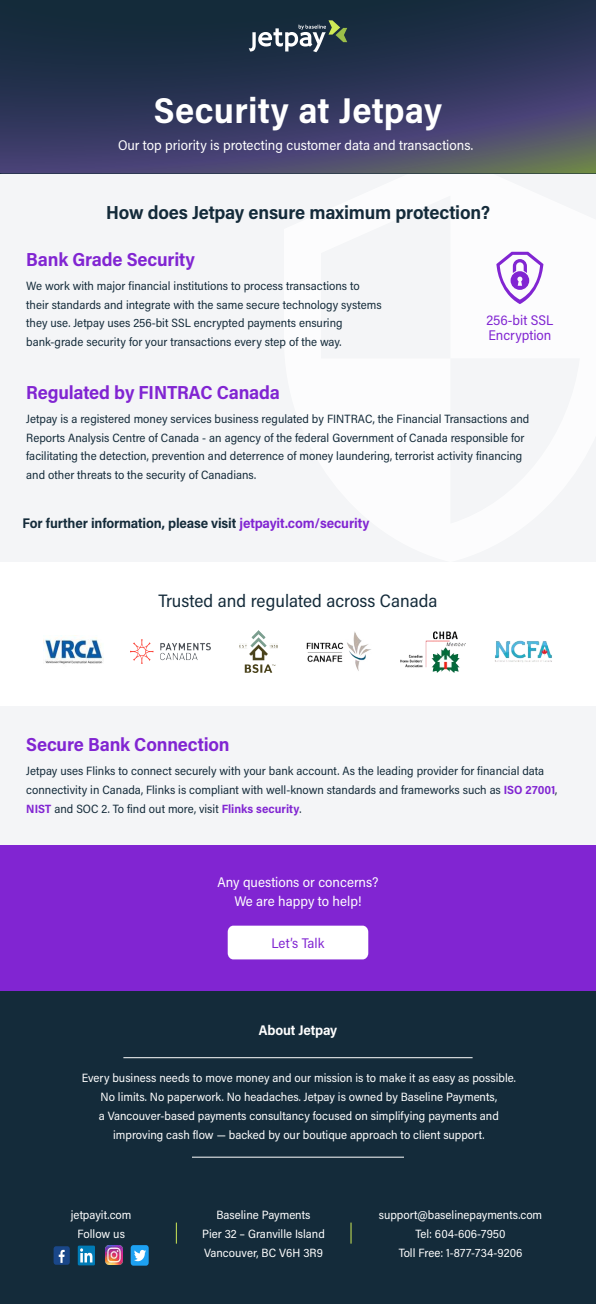
<style>
.page{position:relative;width:596px;height:1304px;background:#fff}
.page>*{position:absolute;margin:0;border:0;box-sizing:border-box;transform-origin:0 0}
.t1{font:700 36px "Acumin Pro Semi Cond";letter-spacing:.01em;color:#fff}
.t2{font:700 18.9px "Acumin Pro Semi Cond";letter-spacing:-.01em;color:#8125d2}
.t3{font:700 18.9px "Acumin Pro Semi Cond";letter-spacing:-.01em;color:#142b3a}
.t4{font:18px "Acumin Pro Semi Cond";color:#142b3a}
.t5{font:14px/18.8px "Acumin Pro Semi Cond";color:#fff;text-align:center}
.t6{font:700 14px "Acumin Pro Semi Cond";letter-spacing:-.01em;color:#142b3a}
.t7{font:14px/14.8px "Acumin Pro Semi Cond";color:#8125d2}
.t8{font:700 14px "Acumin Pro Semi Cond";letter-spacing:-.01em;color:#fff}
.t9{font:12px/18.8px "Acumin Pro Semi Cond";color:#142b3a}
.t10{font:12px/18.8px "Acumin Pro Semi Cond";color:#fff;text-align:center}
.s1{color:#8125d2}
.s2{font-weight:700;color:#8125d2}
</style>
<div class="page">
<div style="left:0;top:0;width:596px;height:1303px;background:#142b3a"></div>
<div style="left:0;top:155px;width:596px;height:494px;background:#f4f5f7"></div>
<div style="left:0;top:696px;width:596px;height:165px;background:#f4f5f7"></div>
<div style="left:0;top:845px;width:596px;height:145px;background:#8125d2"></div>
<div style="left:0;top:562px;width:596px;height:143px;background:#fff"></div>
<svg style="left:0;top:0;width:596px;height:173px"></svg>
<svg style="left:249px;top:20px;width:98px;height:32px"></svg>
<svg style="left:496px;top:252px;width:47px;height:52px"></svg>
<img style="left:306px;top:631px;width:65px;height:40px">
<img style="left:131px;top:639px;width:79px;height:24px">
<img style="left:401px;top:631px;width:64px;height:41px">
<img style="left:495px;top:640px;width:57px;height:22px">
<img style="left:239px;top:630px;width:39px;height:42px">
<img style="left:44px;top:637px;width:60px;height:27px">
<hr style="left:123px;top:1057px;width:349px;height:1px;background:#fff">
<hr style="left:192px;top:1156px;width:212px;height:1px;background:#fff">
<div style="left:54px;top:1246px;width:16px;height:18px;background:#1a4789;border-radius:3px"></div>
<svg style="left:59px;top:1249px;width:6px;height:13px"></svg>
<svg style="left:78px;top:1245px;width:17px;height:20px"></svg>
<svg style="left:80px;top:1248px;width:12px;height:14px"></svg>
<img style="left:105px;top:1245px;width:17px;height:19px">
<svg style="left:131px;top:1245px;width:18px;height:20px"></svg>
<svg style="left:176px;top:1222px;width:1px;height:21px"></svg>
<svg style="left:350px;top:1222px;width:1px;height:21px"></svg>
<div style="left:228px;top:925px;width:140px;height:34px;background:#fff;border-radius:6px"></div>
<h1 class="t1" style="left:154px;top:85px;width:290px">Security at Jetpay</h1>
<p class="t5" style="left:118px;top:135px;width:356px">Our top priority is protecting customer data and transactions.</p>
<h2 class="t3" style="left:106px;top:199px;width:385px">How does Jetpay ensure maximum protection?</h2>
<h2 class="t2" style="left:26px;top:246px;width:170px">Bank Grade Security</h2>
<p class="t9" style="left:26px;top:276px;width:357px">We work with major financial institutions to process transactions to their standards and integrate with the same secure technology systems they use. Jetpay uses 256-bit SSL encrypted payments ensuring bank-grade security for your transactions every step of the way.</p>
<h2 class="t2" style="left:26px;top:379px;width:255px">Regulated by FINTRAC Canada</h2>
<p class="t9" style="left:26px;top:409px;width:504px">Jetpay is a registered money services business regulated by FINTRAC, the Financial Transactions and Reports Analysis Centre of Canada - an agency of the federal Government of Canada responsible for facilitating the detection, prevention and deterrence of money laundering, terrorist activity financing and other threats to the security of Canadians.</p>
<p class="t7" style="left:486px;top:312px;width:68px">256-bit SSL<br>Encryption</p>
<p class="t6" style="left:23px;top:513px;width:348px">For further information, please visit <span class="s1">jetpayit.com/security</span></p>
<h3 class="t4" style="left:158px;top:588px;width:280px">Trusted and regulated across Canada</h3>
<h2 class="t2" style="left:26px;top:731px;width:205px">Secure Bank Connection</h2>
<p class="t9" style="left:26px;top:761px;width:532px">Jetpay uses Flinks to connect securely with your bank account. As the leading provider for financial data connectivity in Canada, Flinks is compliant with well-known standards and frameworks such as <span class="s2">ISO 27001</span>,<br><span class="s2">NIST</span> and SOC 2. To find out more, visit <span class="s2">Flinks security</span>.</p>
<p class="t5" style="left:217px;top:872px;width:163px">Any questions or concerns?<br>We are happy to help!</p>
<p class="t7" style="left:271px;top:935px;width:55px">Let’s Talk</p>
<p class="t8" style="left:259px;top:1019px;width:80px">About Jetpay</p>
<p class="t10" style="left:82px;top:1068px;width:435px">Every business needs to move money and our mission is to make it as easy as possible.<br>No limits. No paperwork. No headaches. Jetpay is owned by Baseline Payments,<br>a Vancouver-based payments consultancy focused on simplifying payments and improving cash flow — backed by our boutique approach to client support.</p>
<p class="t10" style="left:71px;top:1204px;width:62px">jetpayit.com<br>Follow us</p>
<p class="t10" style="left:202px;top:1204px;width:124px">Baseline Payments<br>Pier 32 – Granville Island<br>Vancouver, BC V6H 3R9</p>
<p class="t10" style="left:379px;top:1204px;width:165px">support@baselinepayments.com<br>Tel: 604-606-7950<br>Toll Free: 1-877-734-9206</p>
</div>
